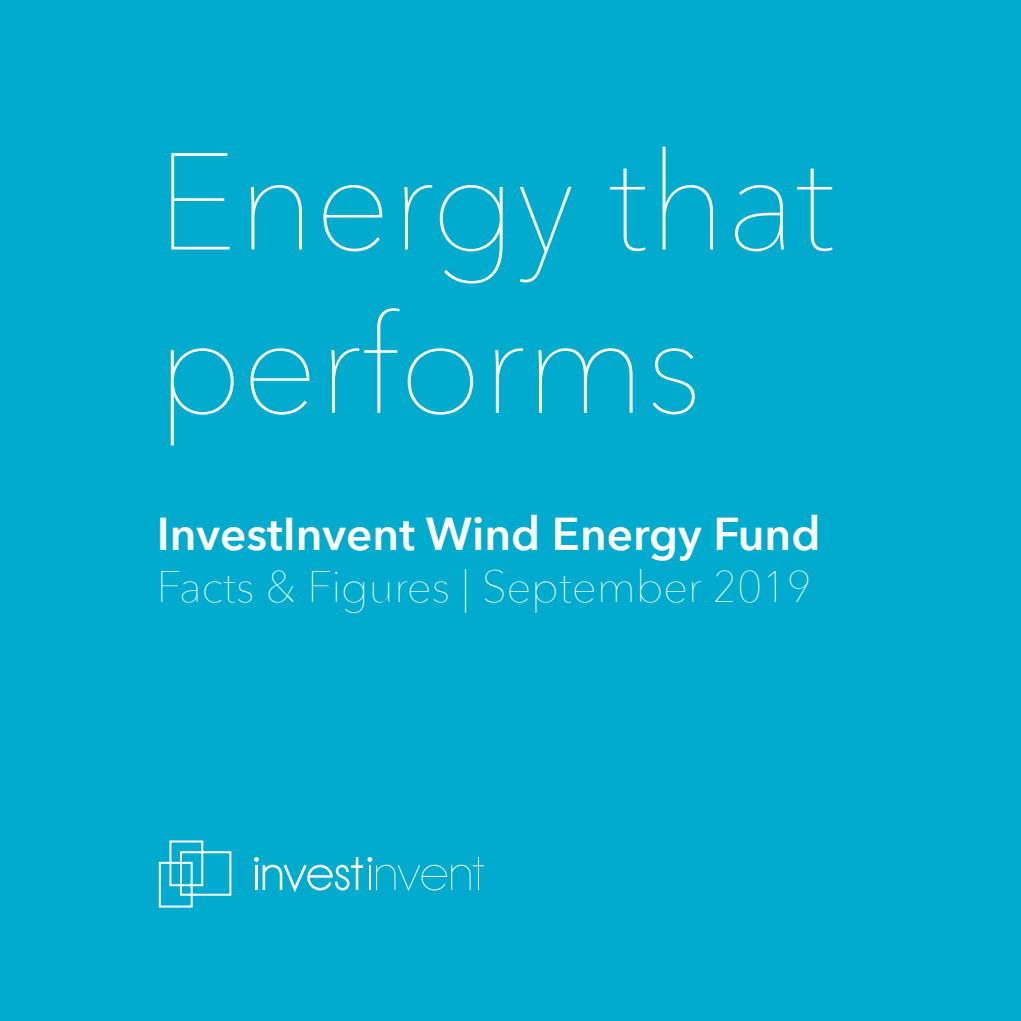
<style>
.page{position:relative;width:1021px;height:1021px;background:#fff}
.page>*{position:absolute;margin:0;border:0;box-sizing:border-box;transform-origin:0 0}
.t1{font:200 136px/163.2px "Avenir Next";color:#fff}
.t2{font:600 46px "Avenir Next";color:#fff}
.t3{font:200 44px "Avenir Next";color:#fff}
</style>
<div class="page">
<div style="left:0;top:0;width:1020px;height:1020px;background:#00abcd"></div>
<svg style="left:254px;top:857px;width:230px;height:35px"></svg>
<svg style="left:159px;top:840px;width:73px;height:67px"></svg>
<h1 class="t1" style="left:157px;top:112px;width:680px">Energy that performs</h1>
<p class="t2" style="left:157px;top:494px;width:665px">InvestInvent Wind Energy Fund</p>
<p class="t3" style="left:157px;top:550px;width:656px">Facts &amp; Figures | September 2019</p>
</div>
